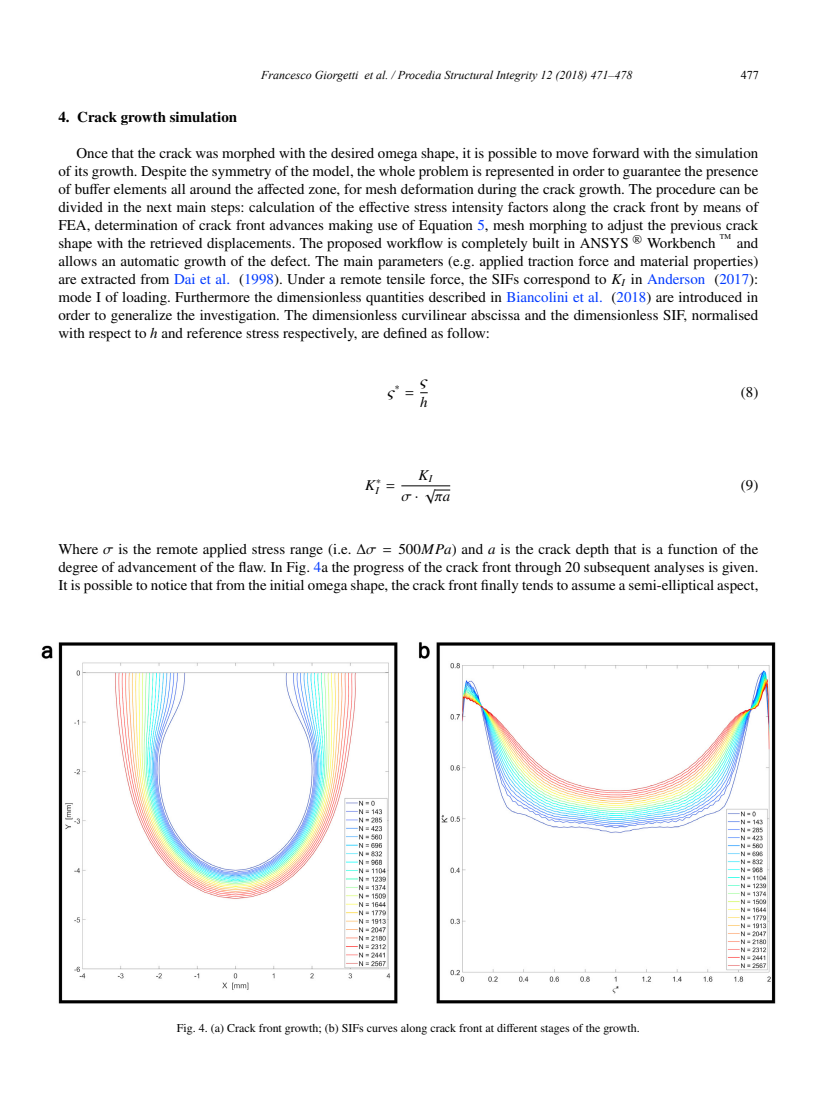
<style>
.page{position:relative;width:817px;height:1115px;background:#fff}
.page>*{position:absolute;margin:0;border:0;box-sizing:border-box;transform-origin:0 0}
.t1{font:15px/18px "Nimbus Rom No 9 L";color:#000;text-align:justify}
.t2{font:500 15px "Nimbus Rom No 9 L";color:#000}
.t3{font:15px "rtxmi";color:#000}
.t4{font:italic 15px "Nimbus Rom No 9 L";color:#000}
.t5{font:15px "txsy";color:#000}
.t6{font:12px "Nimbus Rom No 9 L";color:#000}
.t7{font:italic 12px "Times New Roman";color:#000}
.t8{font:12px "Times New Roman";color:#000}
.t9{font:italic 10.5px "Nimbus Rom No 9 L";color:#000}
.t10{font:7.5px "Nimbus Rom No 9 L";color:#000}
.s1{font-family:"rtxr"}
.s2{color:#0039ff}
.s3{font-style:italic}
.s4{font-family:"txsy"}
.s5{font-family:"Nimbus Rom No 9 L";font-style:italic}
.s6{font-family:"rtxmi"}
</style>
<div class="page">
<hr style="left:401px;top:485px;width:49px;height:1px;background:#000">
<svg style="left:435px;top:489px;width:15px;height:1px"></svg>
<img style="left:41px;top:642px;width:735px;height:362px">
<p class="t7" style="left:261px;top:66px;width:373px">Francesco Giorgetti et al. / Procedia Structural Integrity 12 (2018) 471–478</p>
<p class="t8" style="left:740px;top:66px;width:19px">477</p>
<p class="t2" style="left:58px;top:107px;width:180px">4. Crack growth simulation</p>
<p class="t1" style="left:58px;top:144px;width:701px;text-indent:18px">Once that the crack was morphed with the desired omega shape, it is possible to move forward with the simulation of its growth. Despite the symmetry of the model, the whole problem is represented in order to guarantee the presence of bu<span class="s1">ff</span>er elements all around the a<span class="s1">ff</span>ected zone, for mesh deformation during the crack growth. The procedure can be divided in the next main steps: calculation of the e<span class="s1">ff</span>ective stress intensity factors along the crack front by means of FEA, determination of crack front advances making use of Equation <span class="s2">5</span>, mesh morphing to adjust the previous crack shape with the retrieved displacements. The proposed workflow is completely built in ANSYS <sup>R</sup> Workbench</p>
<p class="t10" style="left:719px;top:231px;width:13px">TM</p>
<p class="t1" style="left:58px;top:234px;width:701px;text-indent:678px">and allows an automatic growth of the defect. The main parameters (e.g. applied traction force and material properties) are extracted from <span class="s2">Dai et al.</span> (<span class="s2">1998</span>). Under a remote tensile force, the SIFs correspond to <span class="s3">K</span><sub>I</sub> in <span class="s2">Anderson</span> (<span class="s2">2017</span>): mode I of loading. Furthermore the dimensionless quantities described in <span class="s2">Biancolini et al.</span> (<span class="s2">2018</span>) are introduced in order to generalize the investigation. The dimensionless curvilinear abscissa and the dimensionless SIF, normalised with respect to <span class="s3">h</span> and reference stress respectively, are defined as follow:</p>
<p class="t3" style="left:420px;top:375px;width:9px">ς</p>
<p class="t4" style="left:420px;top:393px;width:9px">h</p>
<p class="t3" style="left:387px;top:385px;width:28px">ς<sup>∗</sup> <span class="s1">=</span></p>
<p class="t4" style="left:418px;top:465px;width:15px">K<sub>I</sub></p>
<p class="t4" style="left:365px;top:475px;width:17px">K<sup>∗</sup></p>
<p class="t9" style="left:375px;top:484px;width:21px">I <sup>=</sup></p>
<p class="t3" style="left:401px;top:489px;width:19px">σ<span class="s4">·</span></p>
<p class="t5" style="left:424px;top:476px;width:12px">√</p>
<p class="t3" style="left:435px;top:489px;width:17px">π<span class="s5">a</span></p>
<p class="t1" style="left:740px;top:382px;width:19px">(8)</p>
<p class="t1" style="left:740px;top:475px;width:19px">(9)</p>
<p class="t1" style="left:58px;top:539px;width:701px">Where <span class="s6">σ</span> is the remote applied stress range (i.e. <span class="s1">∆</span><span class="s6">σ</span> <span class="s1">=</span> 500<span class="s3">MPa</span>) and <span class="s3">a</span> is the crack depth that is a function of the degree of advancement of the flaw. In Fig. <span class="s2">4</span>a the progress of the crack front through 20 subsequent analyses is given.<br>It is possible to notice that from the initial omega shape, the crack front finally tends to assume a semi-elliptical aspect,</p>
<p class="t6" style="left:177px;top:1020px;width:464px">Fig. 4. (a) Crack front growth; (b) SIFs curves along crack front at di<span class="s1">ff</span>erent stages of the growth.</p>
</div>
